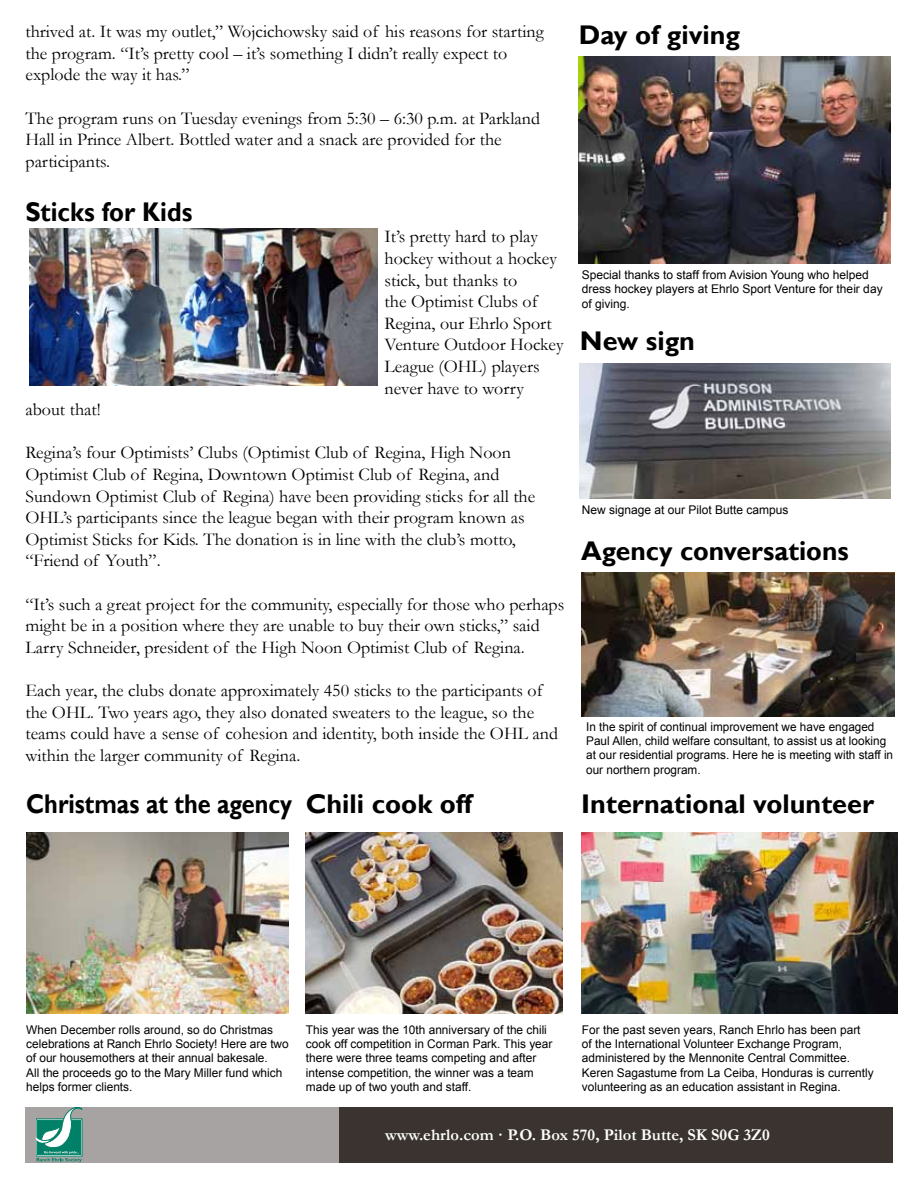
<style>
.page{position:relative;width:918px;height:1188px;background:#fff}
.page>*{position:absolute;margin:0;border:0;box-sizing:border-box;transform-origin:0 0}
.t1{font:700 27px "Gill Sans";color:#000}
.t2{font:700 27px "Gill Sans";color:#000;scale:.87 1}
.t3{font:700 27px "Gill Sans";color:#000;scale:.93 1}
.t4{font:18px/21.6px "Garamond";color:#000}
.t5{font:700 16.5px "Garamond";color:#fff}
.t6{font:12px/14.4px "Arial";color:#000}
</style>
<div class="page">
<svg style="left:26px;top:1107px;width:866px;height:55px;background:#5e5754"></svg>
<svg style="left:36px;top:1107px;width:46px;height:55px;background:#62a597"></svg>
<img style="left:26px;top:833px;width:263px;height:180px">
<img style="left:581px;top:832px;width:317px;height:181px">
<img style="left:306px;top:833px;width:256px;height:180px">
<img style="left:582px;top:573px;width:312px;height:144px">
<img style="left:579px;top:56px;width:311px;height:208px">
<img style="left:580px;top:363px;width:310px;height:135px">
<img style="left:29px;top:228px;width:349px;height:157px">
<p class="t4" style="left:26px;top:20px;width:520px">thrived at. It was my outlet,” Wojcichowsky said of his reasons for starting the program. “It’s pretty cool – it’s something I didn’t really expect to explode the way it has.”</p>
<p class="t4" style="left:26px;top:107px;width:516px">The program runs on Tuesday evenings from 5:30 – 6:30 p.m. at Parkland<br>Hall in Prince Albert. Bottled water and a snack are provided for the participants.</p>
<h1 class="t3" style="left:26px;top:196px;width:181px">Sticks for Kids</h1>
<p class="t4" style="left:385px;top:226px;width:180px">It’s pretty hard to play hockey without a hockey stick, but thanks to<br>the Optimist Clubs of<br>Regina, our Ehrlo Sport<br>Venture Outdoor Hockey<br>League (OHL) players never have to worry</p>
<p class="t4" style="left:26px;top:398px;width:77px">about that!</p>
<p class="t4" style="left:26px;top:442px;width:511px">Regina’s four Optimists’ Clubs (Optimist Club of Regina, High Noon Optimist Club of Regina, Downtown Optimist Club of Regina, and Sundown Optimist Club of Regina) have been providing sticks for all the OHL’s participants since the league began with their program known as Optimist Sticks for Kids. The donation is in line with the club’s motto, “Friend of Youth”.</p>
<p class="t4" style="left:26px;top:593px;width:540px">“It’s such a great project for the community, especially for those who perhaps might be in a position where they are unable to buy their own sticks,” said<br>Larry Schneider, president of the High Noon Optimist Club of Regina.</p>
<p class="t4" style="left:26px;top:679px;width:534px">Each year, the clubs donate approximately 450 sticks to the participants of the OHL. Two years ago, they also donated sweaters to the league, so the teams could have a sense of cohesion and identity, both inside the OHL and within the larger community of Regina.</p>
<h1 class="t1" style="left:579px;top:19px;width:163px">Day of giving</h1>
<p class="t6" style="left:582px;top:268px;width:302px">Special thanks to staff from Avision Young who helped dress hockey players at Ehrlo Sport Venture for their day of giving.</p>
<h1 class="t1" style="left:580px;top:324px;width:117px">New sign</h1>
<p class="t6" style="left:582px;top:503px;width:208px">New signage at our Pilot Butte campus</p>
<h1 class="t1" style="left:581px;top:534px;width:269px">Agency conversations</h1>
<p class="t6" style="left:586px;top:719px;width:308px">In the spirit of continual improvement we have engaged Paul Allen, child welfare consultant, to assist us at looking at our residential programs. Here he is meeting with staff in our northern program.</p>
<h1 class="t2" style="left:26px;top:788px;width:307px">Christmas at the agency</h1>
<h1 class="t1" style="left:306px;top:788px;width:168px">Chili cook off</h1>
<h1 class="t1" style="left:581px;top:788px;width:294px">International volunteer</h1>
<p class="t6" style="left:26px;top:1022px;width:264px">When December rolls around, so do Christmas celebrations at Ranch Ehrlo Society! Here are two of our housemothers at their annual bakesale.<br>All the proceeds go to the Mary Miller fund which helps former clients.</p>
<p class="t6" style="left:306px;top:1022px;width:248px">This year was the 10th anniversary of the chili cook off competition in Corman Park. This year there were three teams competing and after intense competition, the winner was a team made up of two youth and staff.</p>
<p class="t6" style="left:582px;top:1022px;width:293px">For the past seven years, Ranch Ehrlo has been part<br>of the International Volunteer Exchange Program, administered by the Mennonite Central Committee.<br>Keren Sagastume from La Ceiba, Honduras is currently volunteering as an education assistant in Regina.</p>
<p class="t5" style="left:489px;top:1121px;width:255px">Want to receive this report by email?</p>
<p class="t5" style="left:385px;top:1123px;width:386px">www.ehrlo.com · P.O. Box 570, Pilot Butte, SK S0G 3Z0</p>
</div>
